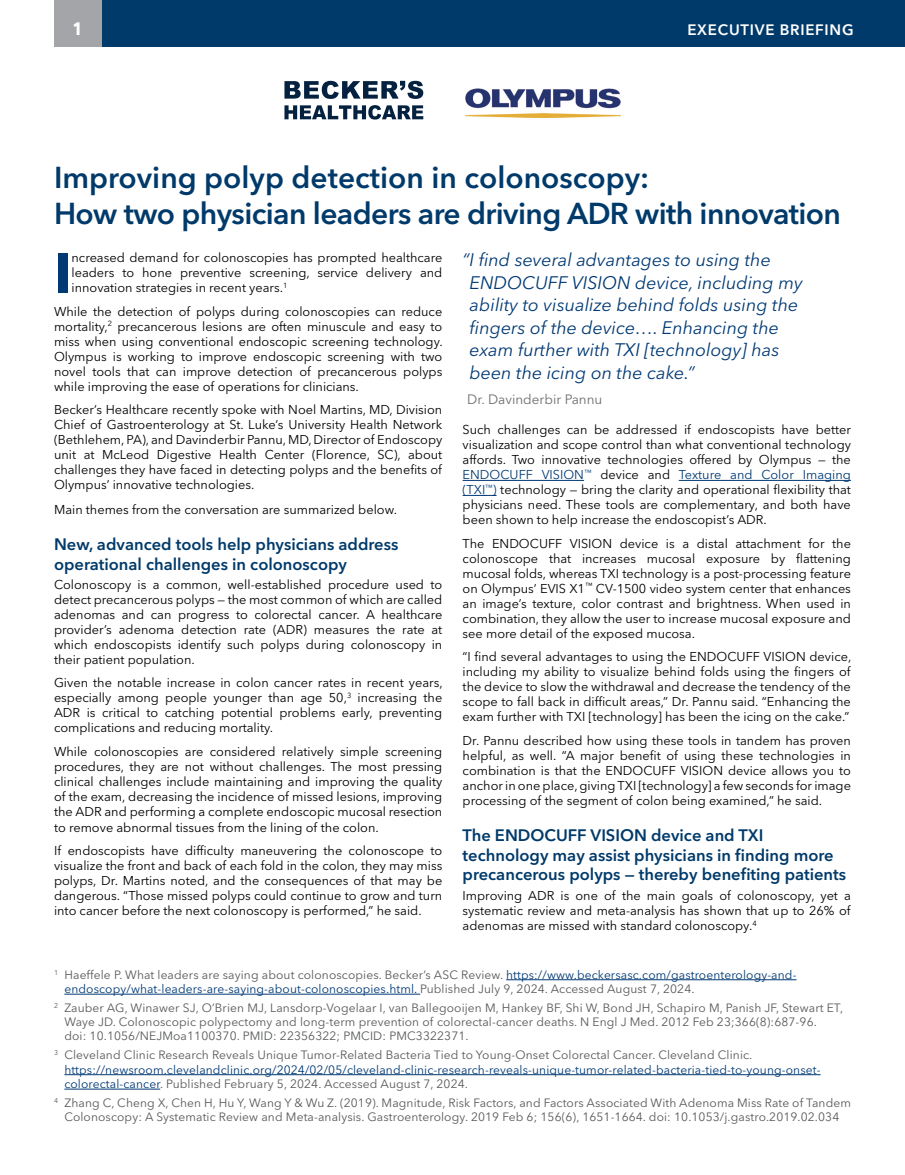
<style>
.page{position:relative;width:905px;height:1175px;background:#fff}
.page>*{position:absolute;margin:0;border:0;box-sizing:border-box;transform-origin:0 0}
.t1{font:700 55.05px "Avenir Next LT Pro";color:#003974}
.t2{font:600 30px/36px "Avenir Next LT Pro";letter-spacing:-.02em;color:#003a6a}
.t3{font:italic 18px/22.5px "Avenir Next LT Pro";color:#003974}
.t4{font:700 18px "Avenir Next Condensed";color:#fff}
.t5{font:600 16.5px/19.5px "Avenir Next LT Pro";color:#003a6a}
.t6{font:600 15px "Avenir Next LT Pro";letter-spacing:.05em;color:#fff}
.t7{font:13.5px "Avenir Next LT Pro";color:#6d6e71}
.t8{font:12.75px/15px "Avenir Next LT Pro";color:#000;text-align:justify}
.t9{font:12px/14.4px "Avenir Next LT Pro";letter-spacing:.01em;color:#58595b}
.s1{color:#003974}
</style>
<div class="page">
<div style="left:101px;top:0;width:803px;height:47px;background:#003a6a"></div>
<div style="left:54px;top:0;width:47px;height:47px;background:#a3a5a8"></div>
<img style="left:466px;top:88px;width:154px;height:30px">
<hr style="left:506px;top:979px;width:290px;height:1px;background:#003974">
<hr style="left:64px;top:993px;width:356px;height:1px;background:#003974">
<hr style="left:64px;top:1074px;width:756px;height:1px;background:#003974">
<hr style="left:64px;top:1088px;width:96px;height:1px;background:#003974">
<svg style="left:284px;top:81px;width:139px;height:18px"></svg>
<svg style="left:284px;top:105px;width:139px;height:15px"></svg>
<hr style="left:462px;top:480px;width:122px;height:1px;background:#003974">
<hr style="left:678px;top:480px;width:172px;height:1px;background:#003974">
<svg style="left:462px;top:495px;width:34px;height:1px"></svg>
<h3 class="t4" style="left:73px;top:17px;width:11px">1</h3>
<p class="t6" style="left:687px;top:20px;width:168px">EXECUTIVE BRIEFING</p>
<h2 class="t2" style="left:54px;top:160px;width:788px">Improving polyp detection in colonoscopy:<br>How two physician leaders are driving ADR with innovation</h2>
<h3 class="t3" style="left:469px;top:249px;width:335px;text-indent:-7px">“I find several advantages to using the ENDOCUFF VISION device, including my ability to visualize behind folds using the fingers of the device…. Enhancing the exam further with TXI [technology] has been the icing on the cake.”</h3>
<p class="t7" style="left:467px;top:391px;width:137px">Dr. Davinderbir Pannu</p>
<h1 class="t1" style="left:54px;top:239px;width:19px">I</h1>
<p class="t8" style="left:72px;top:250px;width:372px">ncreased demand for colonoscopies has prompted healthcare leaders to hone preventive screening, service delivery and innovation strategies in recent years.<sup>1</sup></p>
<p class="t8" style="left:54px;top:304px;width:390px">While the detection of polyps during colonoscopies can reduce mortality,<sup>2</sup> precancerous lesions are often minuscule and easy to miss when using conventional endoscopic screening technology.<br>Olympus is working to improve endoscopic screening with two novel tools that can improve detection of precancerous polyps while improving the ease of operations for clinicians.</p>
<p class="t8" style="left:54px;top:402px;width:390px">Becker’s Healthcare recently spoke with Noel Martins, MD, Division Chief of Gastroenterology at St. Luke’s University Health Network (Bethlehem, PA), and Davinderbir Pannu, MD, Director of Endoscopy unit at McLeod Digestive Health Center (Florence, SC), about challenges they have faced in detecting polyps and the benefits of Olympus’ innovative technologies.</p>
<p class="t8" style="left:54px;top:501px;width:344px">Main themes from the conversation are summarized below.</p>
<p class="t5" style="left:54px;top:534px;width:346px">New, advanced tools help physicians address operational challenges in colonoscopy</p>
<p class="t8" style="left:54px;top:577px;width:390px">Colonoscopy is a common, well-established procedure used to detect precancerous polyps — the most common of which are called adenomas and can progress to colorectal cancer. A healthcare provider’s adenoma detection rate (ADR) measures the rate at which endoscopists identify such polyps during colonoscopy in their patient population.</p>
<p class="t8" style="left:54px;top:675px;width:390px">Given the notable increase in colon cancer rates in recent years, especially among people younger than age 50,<sup>3</sup> increasing the ADR is critical to catching potential problems early, preventing complications and reducing mortality.</p>
<p class="t8" style="left:54px;top:744px;width:390px">While colonoscopies are considered relatively simple screening procedures, they are not without challenges. The most pressing clinical challenges include maintaining and improving the quality of the exam, decreasing the incidence of missed lesions, improving the ADR and performing a complete endoscopic mucosal resection to remove abnormal tissues from the lining of the colon.</p>
<p class="t8" style="left:54px;top:843px;width:390px">If endoscopists have difficulty maneuvering the colonoscope to visualize the front and back of each fold in the colon, they may miss polyps, Dr. Martins noted, and the consequences of that may be dangerous. “Those missed polyps could continue to grow and turn into cancer before the next colonoscopy is performed,” he said.</p>
<p class="t8" style="left:462px;top:422px;width:390px">Such challenges can be addressed if endoscopists have better visualization and scope control than what conventional technology affords. Two innovative technologies offered by Olympus — the <span class="s1">ENDOCUFF VISION</span><sup>™</sup> device and <span class="s1">Texture and Color Imaging (TXI</span><sup>™</sup><span class="s1">)</span> technology — bring the clarity and operational flexibility that physicians need. These tools are complementary, and both have been shown to help increase the endoscopist’s ADR.</p>
<p class="t8" style="left:462px;top:535px;width:390px">The ENDOCUFF VISION device is a distal attachment for the colonoscope that increases mucosal exposure by flattening mucosal folds, whereas TXI technology is a post-processing feature on Olympus’ EVIS X1<sup>™</sup> CV-1500 video system center that enhances an image’s texture, color contrast and brightness. When used in combination, they allow the user to increase mucosal exposure and see more detail of the exposed mucosa.</p>
<p class="t8" style="left:462px;top:649px;width:390px">“I find several advantages to using the ENDOCUFF VISION device, including my ability to visualize behind folds using the fingers of the device to slow the withdrawal and decrease the tendency of the scope to fall back in difficult areas,” Dr. Pannu said. “Enhancing the exam further with TXI [technology] has been the icing on the cake.”</p>
<p class="t8" style="left:462px;top:732px;width:390px">Dr. Pannu described how using these tools in tandem has proven helpful, as well. “A major benefit of using these technologies in combination is that the ENDOCUFF VISION device allows you to anchor in one place, giving TXI [technology] a few seconds for image processing of the segment of colon being examined,” he said.</p>
<p class="t5" style="left:462px;top:825px;width:385px">The ENDOCUFF VISION device and TXI technology may assist physicians in finding more precancerous polyps — thereby benefiting patients</p>
<p class="t8" style="left:462px;top:887px;width:390px">Improving ADR is one of the main goals of colonoscopy, yet a systematic review and meta-analysis has shown that up to 26% of adenomas are missed with standard colonoscopy.<sup>4</sup></p>
<p class="t9" style="left:64px;top:967px;width:733px;text-indent:-10px"><sup>1</sup> Haeffele P. What leaders are saying about colonoscopies. Becker’s ASC Review. <span class="s1">https://www.beckersasc.com/gastroenterology-and&shy;endoscopy/what-leaders-are-saying-about-colonoscopies.html.</span> Published July 9, 2024. Accessed August 7, 2024.</p>
<p class="t9" style="left:64px;top:1000px;width:780px;text-indent:-10px"><sup>2</sup> Zauber AG, Winawer SJ, O’Brien MJ, Lansdorp-Vogelaar I, van Ballegooijen M, Hankey BF, Shi W, Bond JH, Schapiro M, Panish JF, Stewart ET,<br>Waye JD. Colonoscopic polypectomy and long-term prevention of colorectal-cancer deaths. N Engl J Med. 2012 Feb 23;366(8):687-96.<br>doi: 10.1056/NEJMoa1100370. PMID: 22356322; PMCID: PMC3322371.</p>
<p class="t9" style="left:64px;top:1047px;width:757px;text-indent:-10px"><sup>3</sup> Cleveland Clinic Research Reveals Unique Tumor-Related Bacteria Tied to Young-Onset Colorectal Cancer. Cleveland Clinic. <span class="s1">https://newsroom.clevelandclinic.org/2024/02/05/cleveland-clinic-research-reveals-unique-tumor-related-bacteria-tied-to-young-onset&shy;colorectal-cancer</span>. Published February 5, 2024. Accessed August 7, 2024.</p>
<p class="t9" style="left:54px;top:1095px;width:798px;text-align:center"><sup>4</sup> Zhang C, Cheng X, Chen H, Hu Y, Wang Y &amp; Wu Z. (2019). Magnitude, Risk Factors, and Factors Associated With Adenoma Miss Rate of Tandem<br>Colonoscopy: A Systematic Review and Meta-analysis. Gastroenterology. 2019 Feb 6; 156(6), 1651-1664. doi: 10.1053/j.gastro.2019.02.034</p>
</div>
